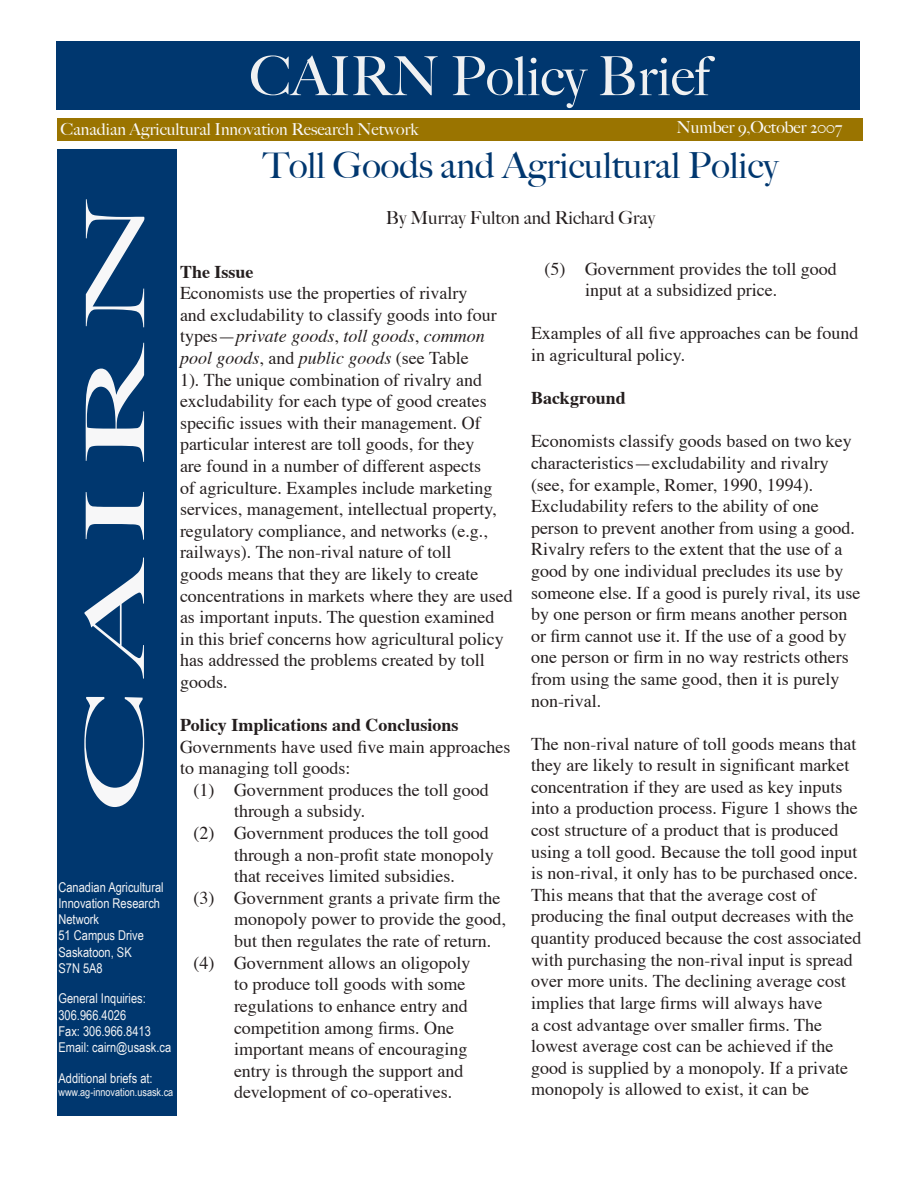
<style>
.page{position:relative;width:918px;height:1188px;background:#fff}
.page>*{position:absolute;margin:0;border:0;box-sizing:border-box;transform-origin:0 0}
.t1{font:500 81px "Big Caslon";color:#f7f7f8;scale:1.94 1}
.t2{font:500 54px "Big Caslon";color:#f0f1f2}
.t3{font:500 36px "Big Caslon";color:#00376f}
.t4{font:18px/21.6px "Times";color:#241e1e}
.t5{font:700 18px "Times";color:#241e1e}
.t6{font:500 18px "Big Caslon";color:#241e1e}
.t7{font:500 16.5px "Big Caslon";color:#f8f8f8}
.t8{font:500 16.5px "Big Caslon";color:#fafafa}
.t9{font:13.5px/16.2px "Arial Narrow";color:#f4f4f5}
.t10{font:11.1px "Arial Narrow";color:#f4f4f5}
.s1{font-style:italic}
</style>
<div class="page">
<div style="left:56px;top:41px;width:804px;height:69px;background:#00376f"></div>
<div style="left:57px;top:118px;width:805px;height:23px;background:#9a7400"></div>
<div style="left:57px;top:150px;width:120px;height:966px;background:#00376f"></div>
<h2 class="t2" style="left:249px;top:45px;width:461px">CAIRN Policy Brief</h2>
<p class="t7" style="left:61px;top:120px;width:360px">Canadian Agricultural Innovation Research Network</p>
<p class="t8" style="left:676px;top:118px;width:167px">Number 9,October 2007</p>
<h3 class="t3" style="left:263px;top:144px;width:517px">Toll Goods and Agricultural Policy</h3>
<p class="t6" style="left:386px;top:208px;width:271px">By Murray Fulton and Richard Gray</p>
<p class="t4" style="left:585px;top:259px;width:253px;text-indent:-40px">(5) Government provides the toll good input at a subsidized price.</p>
<p class="t4" style="left:531px;top:324px;width:329px">Examples of all five approaches can be found in agricultural policy.</p>
<p class="t5" style="left:531px;top:391px;width:96px">Background</p>
<p class="t4" style="left:531px;top:432px;width:331px">Economists classify goods based on two key characteristics—excludability and rivalry (see, for example, Romer, 1990, 1994).<br>Excludability refers to the ability of one person to prevent another from using a good.<br>Rivalry refers to the extent that the use of a good by one individual precludes its use by someone else. If a good is purely rival, its use by one person or firm means another person or firm cannot use it. If the use of a good by one person or firm in no way restricts others from using the same good, then it is purely non-rival.</p>
<p class="t4" style="left:531px;top:734px;width:332px">The non-rival nature of toll goods means that they are likely to result in significant market concentration if they are used as key inputs into a production process. Figure 1 shows the cost structure of a product that is produced using a toll good. Because the toll good input is non-rival, it only has to be purchased once.<br>This means that that the average cost of producing the final output decreases with the quantity produced because the cost associated with purchasing the non-rival input is spread over more units. The declining average cost implies that large firms will always have<br>a cost advantage over smaller firms. The lowest average cost can be achieved if the good is supplied by a monopoly. If a private monopoly is allowed to exist, it can be</p>
<h1 class="t1" style="left:68px;top:811px;width:319px;rotate:-90deg">CAIRN</h1>
<p class="t5" style="left:180px;top:264px;width:75px">The Issue</p>
<p class="t4" style="left:180px;top:284px;width:334px">Economists use the properties of rivalry<br>and excludability to classify goods into four types—<span class="s1">private goods</span>, <span class="s1">toll goods</span>, <span class="s1">common pool goods</span>, and <span class="s1">public goods</span> (see Table<br>1). The unique combination of rivalry and excludability for each type of good creates specific issues with their management. Of particular interest are toll goods, for they<br>are found in a number of different aspects<br>of agriculture. Examples include marketing services, management, intellectual property, regulatory compliance, and networks (e.g., railways). The non-rival nature of toll<br>goods means that they are likely to create concentrations in markets where they are used as important inputs. The question examined in this brief concerns how agricultural policy has addressed the problems created by toll goods.</p>
<p class="t5" style="left:180px;top:718px;width:280px">Policy Implications and Conclusions</p>
<p class="t4" style="left:180px;top:737px;width:332px">Governments have used five main approaches to managing toll goods:</p>
<p class="t4" style="left:194px;top:781px;width:297px">(1) Government produces the toll good</p>
<p class="t4" style="left:234px;top:802px;width:133px">through a subsidy.</p>
<p class="t4" style="left:194px;top:824px;width:297px">(2) Government produces the toll good</p>
<p class="t4" style="left:234px;top:845px;width:261px">through a non-profit state monopoly</p>
<p class="t4" style="left:234px;top:867px;width:222px">that receives limited subsidies.</p>
<p class="t4" style="left:194px;top:889px;width:308px">(3) Government grants a private firm the</p>
<p class="t4" style="left:234px;top:910px;width:273px">monopoly power to provide the good,</p>
<p class="t4" style="left:234px;top:932px;width:259px">but then regulates the rate of return.</p>
<p class="t4" style="left:194px;top:953px;width:278px">(4) Government allows an oligopoly</p>
<p class="t4" style="left:234px;top:975px;width:233px">to produce toll goods with some</p>
<p class="t4" style="left:234px;top:997px;width:235px">regulations to enhance entry and</p>
<p class="t4" style="left:234px;top:1018px;width:221px">competition among firms. One</p>
<p class="t4" style="left:234px;top:1040px;width:235px">important means of encouraging</p>
<p class="t4" style="left:234px;top:1061px;width:231px">entry is through the support and</p>
<p class="t4" style="left:234px;top:1083px;width:220px">development of co-operatives.</p>
<p class="t9" style="left:58px;top:879px;width:107px">Canadian Agricultural<br>Innovation Research<br>Network<br>51 Campus Drive<br>Saskatoon, SK<br>S7N 5A8</p>
<p class="t9" style="left:58px;top:990px;width:114px">General Inquiries:<br>306.966.4026<br>Fax: 306.966.8413<br>Email: cairn@usask.ca</p>
<p class="t9" style="left:58px;top:1070px;width:96px">Additional briefs at:</p>
<p class="t10" style="left:58px;top:1086px;width:116px">www.ag-innovation.usask.ca</p>
</div>
